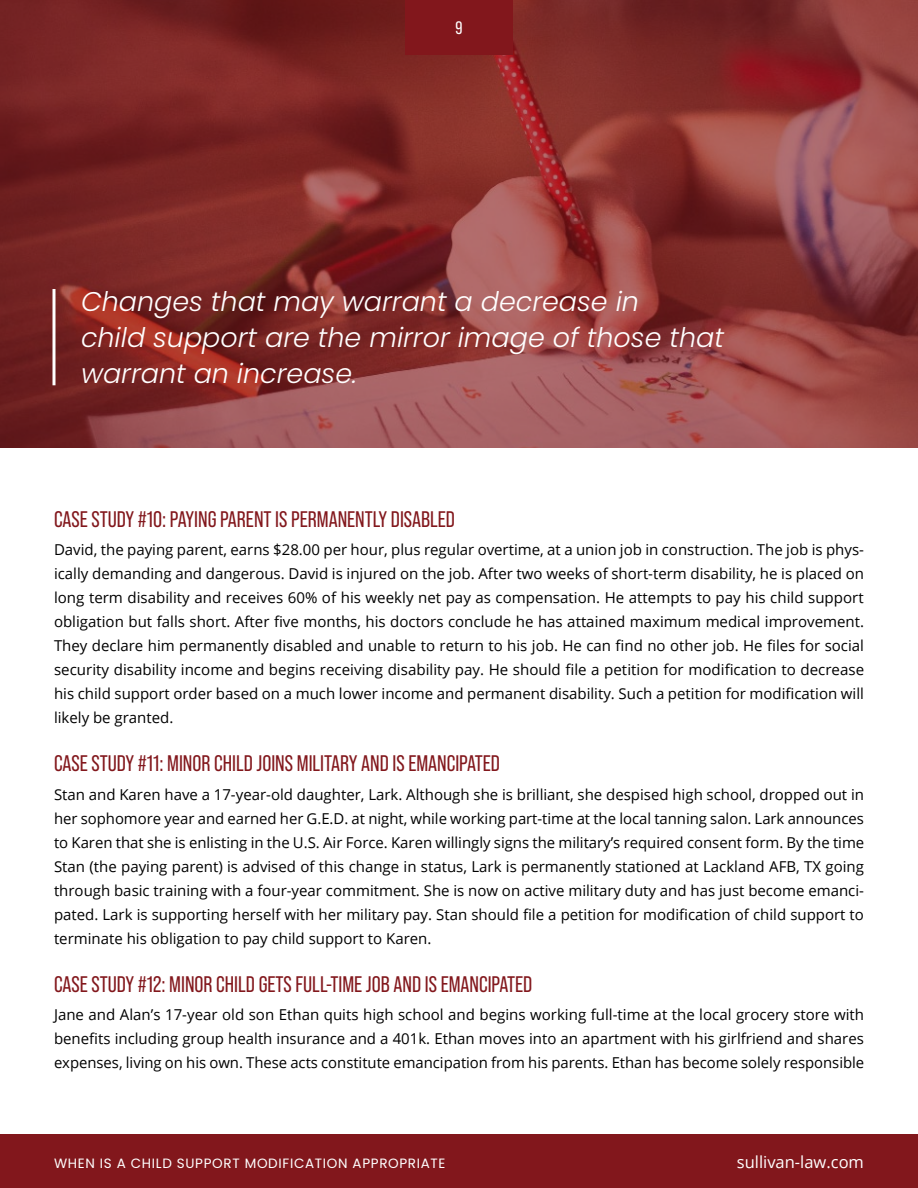
<style>
.page{position:relative;width:918px;height:1188px;background:#fff}
.page>*{position:absolute;margin:0;border:0;box-sizing:border-box;transform-origin:0 0}
.PQ2_-_Pull_Quote_2{font:italic 300 27px/36px "Poppins";color:#fff}
.H2_-_Heading_2{font:22.5px "Bebas Neue Pro";color:#82171c}
.t1{font:18px "Bebas Neue Pro";color:#fff}
.t2{font:16.5px "Open Sans";color:#fff}
.P1_-_Basic_Paragraph{font:15px/24px "Open Sans";color:#000;text-align:justify}
.t3{font:13.5px "Poppins";letter-spacing:.05em;color:#fff}
</style>
<div class="page">
<svg style="left:0;top:0;width:918px;height:448px;background:#873534"></svg>
<svg style="left:52px;top:289px;width:4px;height:96px"></svg>
<div style="left:405px;top:0;width:108px;height:54px;background:#82171c"></div>
<div style="left:0;top:1134px;width:918px;height:54px;background:#82171c"></div>
<p class="t1" style="left:455px;top:18px;width:9px">9</p>
<p class="PQ2_-_Pull_Quote_2" style="left:81px;top:283px;width:644px">Changes that may warrant a decrease in<br>child support are the mirror image of those that warrant an increase.</p>
<p class="H2_-_Heading_2" style="left:54px;top:506px;width:403px">CASE STUDY #10: PAYING PARENT IS PERMANENTLY DISABLED</p>
<p class="P1_-_Basic_Paragraph" style="left:54px;top:537px;width:812px">David, the paying parent, earns $28.00 per hour, plus regular overtime, at a union job in construction. The job is phys&shy;ically demanding and dangerous. David is injured on the job. After two weeks of short-term disability, he is placed on long term disability and receives 60% of his weekly net pay as compensation. He attempts to pay his child support obligation but falls short. After five months, his doctors conclude he has attained maximum medical improvement.<br>They declare him permanently disabled and unable to return to his job. He can find no other job. He files for social security disability income and begins receiving disability pay. He should file a petition for modification to decrease his child support order based on a much lower income and permanent disability. Such a petition for modification will likely be granted.</p>
<p class="H2_-_Heading_2" style="left:54px;top:751px;width:448px">CASE STUDY #11: MINOR CHILD JOINS MILITARY AND IS EMANCIPATED</p>
<p class="P1_-_Basic_Paragraph" style="left:54px;top:782px;width:812px">Stan and Karen have a 17-year-old daughter, Lark. Although she is brilliant, she despised high school, dropped out in her sophomore year and earned her G.E.D. at night, while working part-time at the local tanning salon. Lark announces to Karen that she is enlisting in the U.S. Air Force. Karen willingly signs the military’s required consent form. By the time Stan (the paying parent) is advised of this change in status, Lark is permanently stationed at Lackland AFB, TX going through basic training with a four-year commitment. She is now on active military duty and has just become emanci&shy;pated. Lark is supporting herself with her military pay. Stan should file a petition for modification of child support to terminate his obligation to pay child support to Karen.</p>
<p class="H2_-_Heading_2" style="left:54px;top:971px;width:480px">CASE STUDY #12: MINOR CHILD GETS FULL-TIME JOB AND IS EMANCIPATED</p>
<p class="P1_-_Basic_Paragraph" style="left:54px;top:1002px;width:812px">Jane and Alan’s 17-year old son Ethan quits high school and begins working full-time at the local grocery store with benefits including group health insurance and a 401k. Ethan moves into an apartment with his girlfriend and shares expenses, living on his own. These acts constitute emancipation from his parents. Ethan has become solely responsible</p>
<p class="t3" style="left:54px;top:1156px;width:393px">WHEN IS A CHILD SUPPORT MODIFICATION APPROPRIATE</p>
<p class="t2" style="left:737px;top:1151px;width:129px">sullivan-law.com</p>
</div>
